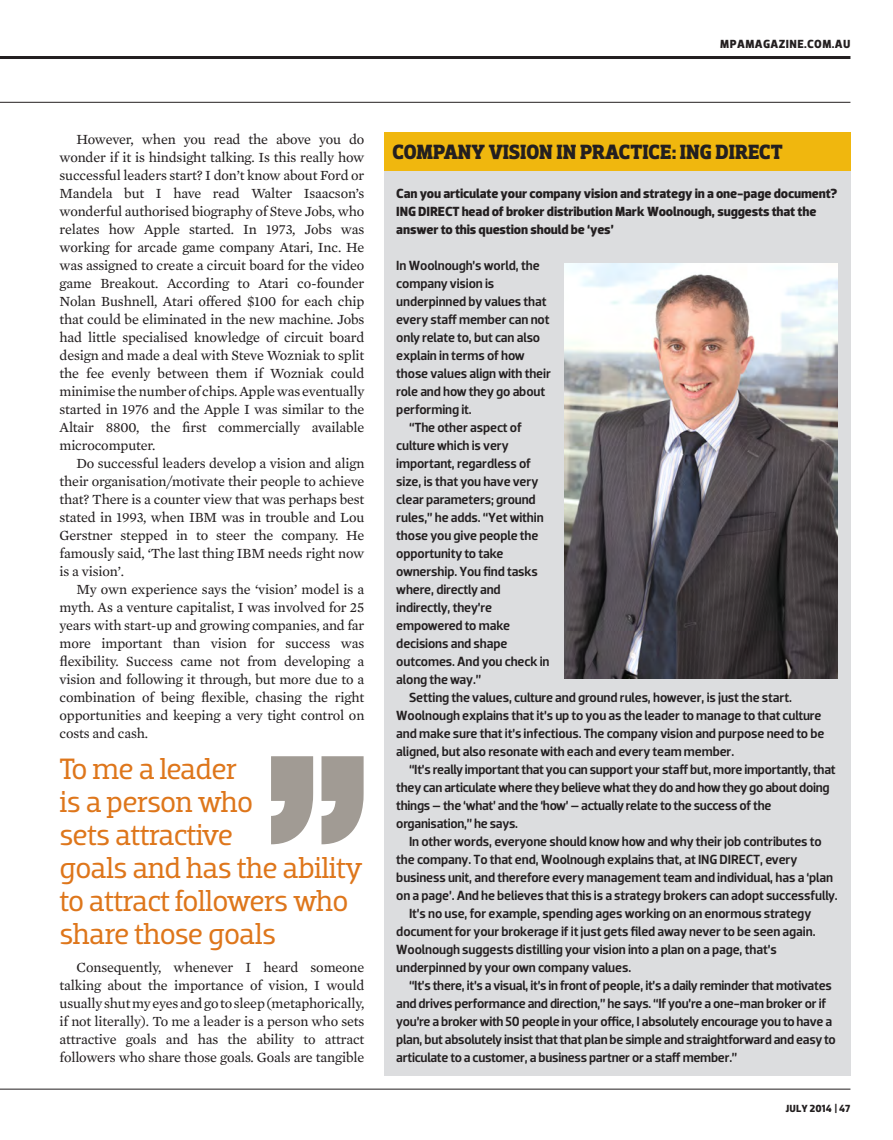
<style>
.page{position:relative;width:893px;height:1140px;background:#fff}
.page>*{position:absolute;margin:0;border:0;box-sizing:border-box;transform-origin:0 0}
.Pullquote_MAIN{font:30px/33px "Dobra Slab";letter-spacing:-.02em;color:#de761b}
.Box_Out_HEADER{font:700 21px "Dobra Slab";letter-spacing:-.005em;color:#231f20}
.Body_Copy{font:14.25px/18px "Mercury Text G2";letter-spacing:-.01em;color:#231f20;text-align:justify}
.Box_Out_BODY_BULLET{font:500 13.5px/18px "Dobra";letter-spacing:-.01em;color:#231f20}
.Box_Out_BODY_BULLET-2{font:700 13.5px/18px "Dobra";letter-spacing:-.01em;color:#231f20}
.t1{font:700 12px "Dobra";letter-spacing:.035em;color:#231f20}
.t2{font:700 10.5px "Dobra";color:#231f20}
</style>
<div class="page">
<hr style="left:0;top:102px;width:850px;height:1px;background:#231f20">
<hr style="left:0;top:56px;width:850px;height:3px;background:#231f20">
<hr style="left:0;top:1088px;width:850px;height:1px;background:#231f20">
<div style="left:384px;top:170px;width:466px;height:905px;background:#dcdddf"></div>
<div style="left:384px;top:132px;width:466px;height:39px;background:#f0b70e"></div>
<img style="left:564px;top:264px;width:273px;height:415px">
<svg style="left:271px;top:756px;width:93px;height:88px"></svg>
<p class="t1" style="left:720px;top:37px;width:132px">MPAMAGAZINE.COM.AU</p>
<p class="Body_Copy" style="left:60px;top:130px;width:306px;text-indent:17px">However, when you read the above you do wonder if it is hindsight talking. Is this really how successful leaders start? I don’t know about Ford or Mandela but I have read Walter Isaacson’s wonderful authorised biography of Steve Jobs, who relates how Apple started. In 1973, Jobs was working for arcade game company Atari, Inc. He was assigned to create a circuit board for the video game Breakout. According to Atari co-founder Nolan Bushnell, Atari offered $100 for each chip that could be eliminated in the new machine. Jobs had little specialised knowledge of circuit board design and made a deal with Steve Wozniak to split the fee evenly between them if Wozniak could minimise the number of chips. Apple was eventually started in 1976 and the Apple I was similar to the Altair 8800, the first commercially available microcomputer.</p>
<p class="Body_Copy" style="left:60px;top:454px;width:306px;text-indent:17px">Do successful leaders develop a vision and align their organisation/motivate their people to achieve that? There is a counter view that was perhaps best stated in 1993, when IBM was in trouble and Lou Gerstner stepped in to steer the company. He famously said, ‘The last thing IBM needs right now is a vision’.</p>
<p class="Body_Copy" style="left:60px;top:580px;width:306px;text-indent:17px">My own experience says the ‘vision’ model is a myth. As a venture capitalist, I was involved for 25 years with start-up and growing companies, and far more important than vision for success was flexibility. Success came not from developing a vision and following it through, but more due to a combination of being flexible, chasing the right opportunities and keeping a very tight control on costs and cash.</p>
<p class="Pullquote_MAIN" style="left:60px;top:752px;width:305px">To me a leader<br>is a person who<br>sets attractive<br>goals and has the ability to attract followers who share those goals</p>
<p class="Body_Copy" style="left:60px;top:958px;width:306px;text-indent:17px">Consequently, whenever I heard someone talking about the importance of vision, I would usually shut my eyes and go to sleep (metaphorically, if not literally). To me a leader is a person who sets attractive goals and has the ability to attract followers who share those goals. Goals are tangible</p>
<p class="Box_Out_HEADER" style="left:392px;top:140px;width:392px">COMPANY VISION IN PRACTICE: ING DIRECT</p>
<p class="Box_Out_BODY_BULLET-2" style="left:396px;top:185px;width:443px">Can you articulate your company vision and strategy in a one-page document?<br>ING DIRECT head of broker distribution Mark Woolnough, suggests that the answer to this question should be ‘yes’</p>
<p class="Box_Out_BODY_BULLET" style="left:396px;top:257px;width:156px">In Woolnough’s world, the company vision is underpinned by values that every staff member can not only relate to, but can also explain in terms of how those values align with their role and how they go about performing it.</p>
<p class="Box_Out_BODY_BULLET" style="left:396px;top:418px;width:155px;text-indent:13px">“The other aspect of culture which is very important, regardless of size, is that you have very clear parameters; ground rules,” he adds. “Yet within those you give people the opportunity to take ownership. You find tasks where, directly and indirectly, they’re empowered to make decisions and shape outcomes. And you check in along the way.”</p>
<p class="Box_Out_BODY_BULLET" style="left:396px;top:688px;width:430px;text-indent:13px">Setting the values, culture and ground rules, however, is just the start.<br>Woolnough explains that it’s up to you as the leader to manage to that culture and make sure that it’s infectious. The company vision and purpose need to be aligned, but also resonate with each and every team member.</p>
<p class="Box_Out_BODY_BULLET" style="left:396px;top:760px;width:441px;text-indent:13px">“It’s really important that you can support your staff but, more importantly, that they can articulate where they believe what they do and how they go about doing things – the ‘what’ and the ‘how’ – actually relate to the success of the organisation,” he says.</p>
<p class="Box_Out_BODY_BULLET" style="left:396px;top:832px;width:443px;text-indent:13px">In other words, everyone should know how and why their job contributes to the company. To that end, Woolnough explains that, at ING DIRECT, every business unit, and therefore every management team and individual, has a ‘plan on a page’. And he believes that this is a strategy brokers can adopt successfully.</p>
<p class="Box_Out_BODY_BULLET" style="left:396px;top:904px;width:421px;text-indent:13px">It’s no use, for example, spending ages working on an enormous strategy document for your brokerage if it just gets filed away never to be seen again.<br>Woolnough suggests distilling your vision into a plan on a page, that’s underpinned by your own company values.</p>
<p class="Box_Out_BODY_BULLET" style="left:396px;top:976px;width:441px;text-indent:13px">“It’s there, it’s a visual, it’s in front of people, it’s a daily reminder that motivates and drives performance and direction,” he says. “If you’re a one-man broker or if you’re a broker with 50 people in your office, I absolutely encourage you to have a plan, but absolutely insist that that plan be simple and straightforward and easy to articulate to a customer, a business partner or a staff member.”</p>
<p class="t2" style="left:786px;top:1102px;width:66px">JULY 2014 | 47</p>
</div>
